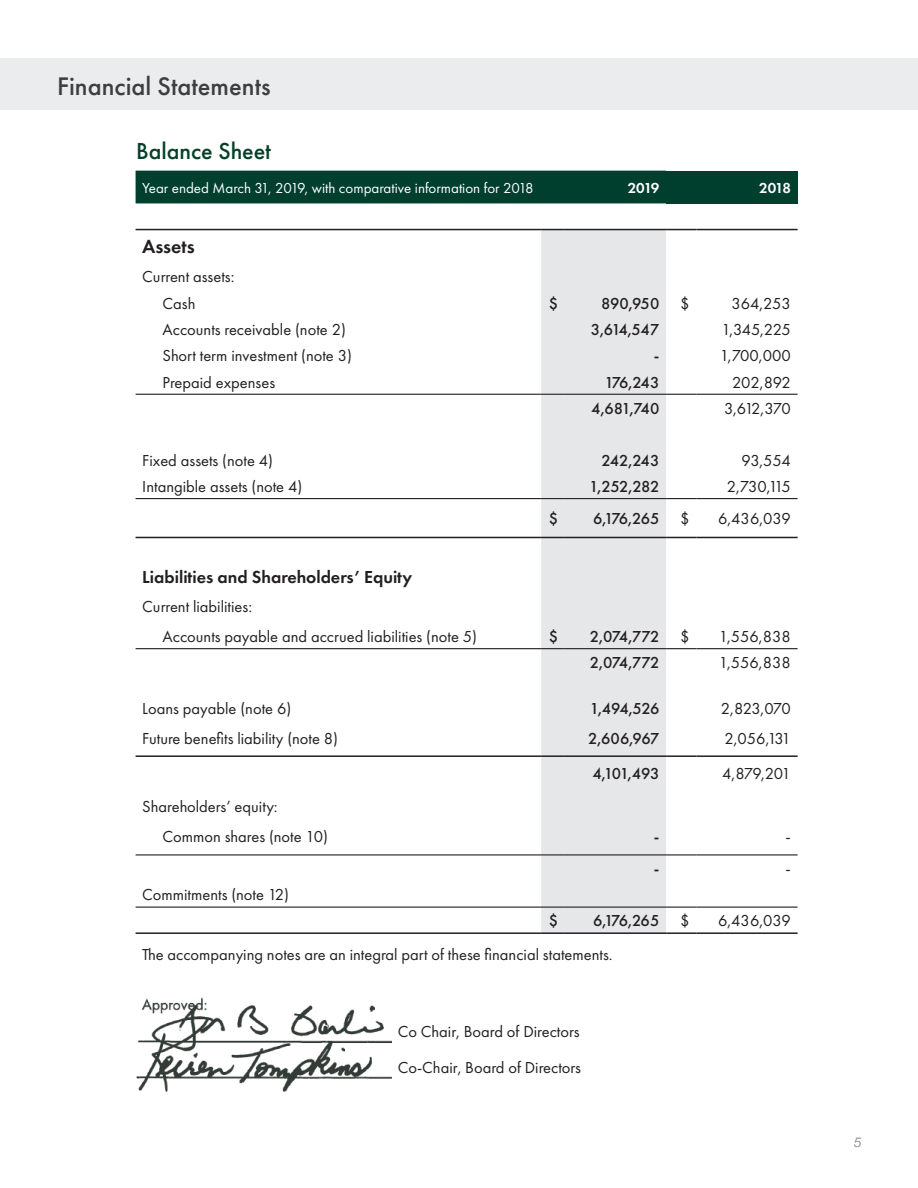
<style>
.page{position:relative;width:918px;height:1188px;background:#fff}
.page>*{position:absolute;margin:0;border:0;box-sizing:border-box;transform-origin:0 0}
.t1{font:500 26.4px "Futura PT";color:#3e3e3f}
.Fin_State_-_Main_tit{font:500 24px "Futura PT";color:#064028}
.t2{font:600 19.8px "Futura PT";color:#231f20}
.t3{font:600 18px "Futura PT";color:#231f20}
.table_label_for{font:16.5px "Futura PT";color:#231f20}
.table_label_for-2{font:500 16.5px "Futura PT";letter-spacing:-.035em;color:#231f20}
.t4{font:15px "Futura PT";color:#fff}
.t5{font:600 15px "Futura PT";letter-spacing:-.07em;color:#fff}
.t6{font:italic 300 13.5px "Helvetica Neue";color:#6e7277}
</style>
<div class="page">
<div style="left:136px;top:171px;width:530px;height:32px;background:#003f2d"></div>
<div style="left:666px;top:171px;width:132px;height:32px;background:#003f2d"></div>
<div style="left:541px;top:230px;width:125px;height:702px;background:#e6e7e9"></div>
<hr style="left:136px;top:648px;width:405px;height:1px;background:#231f20">
<svg style="left:541px;top:648px;width:24px;height:1px"></svg>
<hr style="left:565px;top:648px;width:101px;height:1px;background:#231f20">
<hr style="left:666px;top:648px;width:30px;height:1px;background:#231f20">
<hr style="left:696px;top:648px;width:102px;height:1px;background:#231f20">
<hr style="left:136px;top:229px;width:405px;height:1px;background:#231f20">
<svg style="left:541px;top:229px;width:24px;height:1px"></svg>
<hr style="left:565px;top:229px;width:101px;height:1px;background:#231f20">
<hr style="left:666px;top:229px;width:30px;height:1px;background:#231f20">
<hr style="left:696px;top:229px;width:102px;height:1px;background:#231f20">
<hr style="left:136px;top:932px;width:405px;height:2px;background:#231f20">
<hr style="left:541px;top:932px;width:24px;height:2px;background:#231f20">
<hr style="left:565px;top:932px;width:101px;height:2px;background:#231f20">
<hr style="left:666px;top:932px;width:30px;height:2px;background:#231f20">
<hr style="left:696px;top:932px;width:102px;height:2px;background:#231f20">
<hr style="left:136px;top:394px;width:405px;height:1px;background:#231f20">
<svg style="left:541px;top:394px;width:24px;height:1px"></svg>
<hr style="left:565px;top:394px;width:101px;height:1px;background:#231f20">
<hr style="left:666px;top:394px;width:30px;height:1px;background:#231f20">
<hr style="left:696px;top:394px;width:102px;height:1px;background:#231f20">
<hr style="left:136px;top:498px;width:405px;height:1px;background:#231f20">
<svg style="left:541px;top:498px;width:24px;height:1px"></svg>
<hr style="left:565px;top:498px;width:101px;height:1px;background:#231f20">
<hr style="left:666px;top:498px;width:30px;height:1px;background:#231f20">
<hr style="left:696px;top:498px;width:102px;height:1px;background:#231f20">
<hr style="left:136px;top:537px;width:405px;height:1px;background:#231f20">
<svg style="left:541px;top:537px;width:24px;height:1px"></svg>
<hr style="left:565px;top:537px;width:101px;height:1px;background:#231f20">
<hr style="left:666px;top:537px;width:30px;height:1px;background:#231f20">
<hr style="left:696px;top:537px;width:102px;height:1px;background:#231f20">
<hr style="left:136px;top:755px;width:405px;height:2px;background:#231f20">
<hr style="left:541px;top:755px;width:24px;height:2px;background:#231f20">
<hr style="left:565px;top:755px;width:101px;height:2px;background:#231f20">
<hr style="left:666px;top:755px;width:30px;height:2px;background:#231f20">
<hr style="left:696px;top:755px;width:102px;height:2px;background:#231f20">
<hr style="left:136px;top:854px;width:405px;height:1px;background:#231f20">
<svg style="left:541px;top:854px;width:24px;height:1px"></svg>
<hr style="left:565px;top:854px;width:101px;height:1px;background:#231f20">
<hr style="left:666px;top:854px;width:30px;height:1px;background:#231f20">
<hr style="left:696px;top:854px;width:102px;height:1px;background:#231f20">
<hr style="left:136px;top:907px;width:405px;height:1px;background:#231f20">
<svg style="left:541px;top:907px;width:24px;height:1px"></svg>
<hr style="left:565px;top:907px;width:101px;height:1px;background:#231f20">
<hr style="left:666px;top:907px;width:30px;height:1px;background:#231f20">
<hr style="left:696px;top:907px;width:102px;height:1px;background:#231f20">
<div style="left:0;top:59px;width:918px;height:51px;background:#ebeced"></div>
<img style="left:136px;top:997px;width:255px;height:95px">
<p class="t1" style="left:57px;top:70px;width:215px">Financial Statements</p>
<p class="Fin_State_-_Main_tit" style="left:136px;top:136px;width:136px">Balance Sheet</p>
<p class="t4" style="left:142px;top:179px;width:393px">Year ended March 31, 2019, with comparative information for 2018</p>
<p class="t5" style="left:628px;top:178px;width:33px">2019</p>
<p class="t5" style="left:759px;top:178px;width:33px">2018</p>
<p class="t2" style="left:142px;top:234px;width:54px">Assets</p>
<p class="table_label_for" style="left:142px;top:266px;width:94px">Current assets:</p>
<p class="table_label_for" style="left:163px;top:293px;width:34px">Cash</p>
<p class="table_label_for-2" style="left:549px;top:293px;width:11px">$</p>
<p class="table_label_for-2" style="left:601px;top:293px;width:60px">890,950</p>
<p class="table_label_for" style="left:680px;top:293px;width:11px">$</p>
<p class="table_label_for" style="left:731px;top:293px;width:61px">364,253</p>
<p class="table_label_for" style="left:163px;top:320px;width:185px">Accounts receivable (note 2)</p>
<p class="table_label_for-2" style="left:591px;top:320px;width:70px">3,614,547</p>
<p class="table_label_for" style="left:721px;top:320px;width:71px">1,345,225</p>
<p class="table_label_for" style="left:163px;top:346px;width:191px">Short term investment (note 3)</p>
<p class="table_label_for-2" style="left:654px;top:346px;width:7px">-</p>
<p class="table_label_for" style="left:720px;top:346px;width:73px">1,700,000</p>
<p class="table_label_for" style="left:163px;top:372px;width:114px">Prepaid expenses</p>
<p class="table_label_for-2" style="left:605px;top:372px;width:56px">176,243</p>
<p class="table_label_for" style="left:732px;top:372px;width:60px">202,892</p>
<p class="table_label_for-2" style="left:591px;top:398px;width:70px">4,681,740</p>
<p class="table_label_for" style="left:724px;top:398px;width:68px">3,612,370</p>
<p class="table_label_for" style="left:142px;top:450px;width:132px">Fixed assets (note 4)</p>
<p class="table_label_for-2" style="left:602px;top:450px;width:59px">242,243</p>
<p class="table_label_for" style="left:742px;top:450px;width:51px">93,554</p>
<p class="table_label_for" style="left:142px;top:477px;width:161px">Intangible assets (note 4)</p>
<p class="table_label_for-2" style="left:589px;top:476px;width:72px">1,252,282</p>
<p class="table_label_for" style="left:727px;top:477px;width:66px">2,730,115</p>
<p class="table_label_for-2" style="left:549px;top:509px;width:11px">$</p>
<p class="table_label_for-2" style="left:593px;top:509px;width:68px">6,176,265</p>
<p class="table_label_for" style="left:680px;top:509px;width:11px">$</p>
<p class="table_label_for" style="left:718px;top:509px;width:74px">6,436,039</p>
<p class="t3" style="left:142px;top:565px;width:271px">Liabilities and Shareholders’ Equity</p>
<p class="table_label_for" style="left:142px;top:597px;width:111px">Current liabilities:</p>
<p class="table_label_for" style="left:163px;top:626px;width:316px">Accounts payable and accrued liabilities (note 5)</p>
<p class="table_label_for-2" style="left:549px;top:626px;width:11px">$</p>
<p class="table_label_for-2" style="left:590px;top:626px;width:71px">2,074,772</p>
<p class="table_label_for" style="left:680px;top:626px;width:11px">$</p>
<p class="table_label_for" style="left:719px;top:626px;width:73px">1,556,838</p>
<p class="table_label_for-2" style="left:590px;top:653px;width:71px">2,074,772</p>
<p class="table_label_for" style="left:719px;top:653px;width:73px">1,556,838</p>
<p class="table_label_for" style="left:142px;top:699px;width:150px">Loans payable (note 6)</p>
<p class="table_label_for-2" style="left:590px;top:698px;width:71px">1,494,526</p>
<p class="table_label_for" style="left:721px;top:699px;width:71px">2,823,070</p>
<p class="table_label_for" style="left:142px;top:728px;width:197px">Future benefits liability (note 8)</p>
<p class="table_label_for-2" style="left:588px;top:728px;width:73px">2,606,967</p>
<p class="table_label_for" style="left:724px;top:728px;width:68px">2,056,131</p>
<p class="table_label_for-2" style="left:593px;top:764px;width:68px">4,101,493</p>
<p class="table_label_for" style="left:722px;top:764px;width:70px">4,879,201</p>
<p class="table_label_for" style="left:142px;top:797px;width:137px">Shareholders’ equity:</p>
<p class="table_label_for" style="left:163px;top:827px;width:167px">Common shares (note 10)</p>
<p class="table_label_for-2" style="left:654px;top:826px;width:7px">-</p>
<p class="table_label_for" style="left:786px;top:827px;width:7px">-</p>
<p class="table_label_for-2" style="left:654px;top:859px;width:7px">-</p>
<p class="table_label_for" style="left:786px;top:859px;width:7px">-</p>
<p class="table_label_for" style="left:142px;top:885px;width:148px">Commitments (note 12)</p>
<p class="table_label_for-2" style="left:549px;top:911px;width:11px">$</p>
<p class="table_label_for-2" style="left:593px;top:911px;width:68px">6,176,265</p>
<p class="table_label_for" style="left:680px;top:911px;width:11px">$</p>
<p class="table_label_for" style="left:718px;top:911px;width:74px">6,436,039</p>
<p class="table_label_for" style="left:142px;top:944px;width:472px">The accompanying notes are an integral part of these financial statements.</p>
<p class="table_label_for" style="left:398px;top:1022px;width:183px">Co Chair, Board of Directors</p>
<p class="table_label_for" style="left:398px;top:1058px;width:185px">Co-Chair, Board of Directors</p>
<p class="t6" style="left:854px;top:1131px;width:9px">5</p>
</div>
